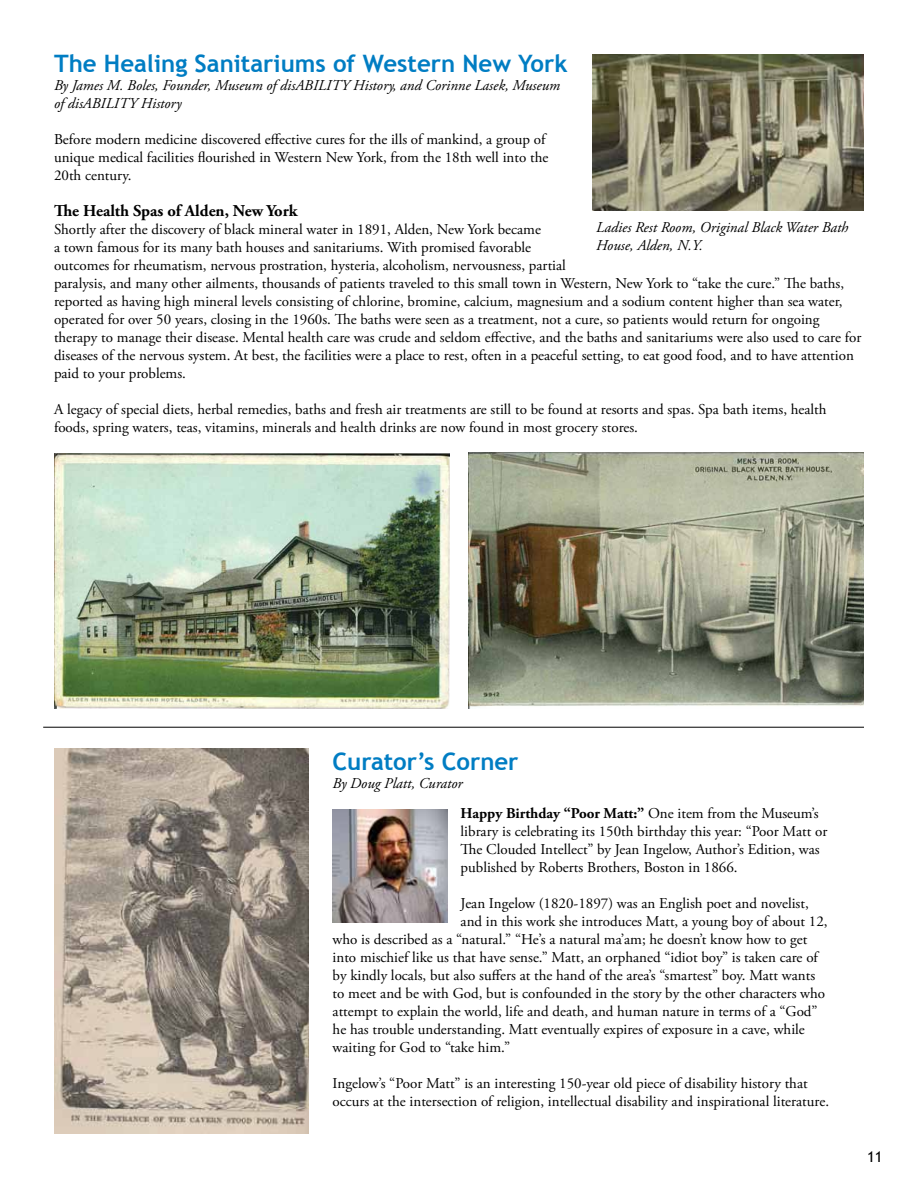
<style>
.page{position:relative;width:918px;height:1188px;background:#fff}
.page>*{position:absolute;margin:0;border:0;box-sizing:border-box;transform-origin:0 0}
.t1{font:700 24px "Trebuchet MS";color:#007dc3}
.t2{font:700 16.5px "Adobe Garamond Pro";color:#000}
.t3{font:15px/18px "Adobe Garamond Pro";color:#000}
.t4{font:italic 15px/18px "Adobe Garamond Pro";color:#000}
.t5{font:15px "Trebuchet MS";color:#000}
.s1{font-weight:700}
</style>
<div class="page">
<img style="left:54px;top:454px;width:396px;height:255px">
<img style="left:469px;top:453px;width:395px;height:256px">
<img style="left:333px;top:809px;width:114px;height:114px">
<img style="left:54px;top:748px;width:254px;height:386px">
<img style="left:592px;top:54px;width:272px;height:156px">
<hr style="left:43px;top:727px;width:821px;height:1px;background:#000">
<h1 class="t1" style="left:54px;top:48px;width:515px">The Healing Sanitariums of Western New York</h1>
<p class="t4" style="left:54px;top:76px;width:508px">By James M. Boles, Founder, Museum of disABILITY History, and Corinne Lasek, Museum of disABILITY History</p>
<p class="t3" style="left:54px;top:130px;width:496px">Before modern medicine discovered effective cures for the ills of mankind, a group of unique medical facilities flourished in Western New York, from the 18th well into the<br>20th century.</p>
<p class="t2" style="left:54px;top:201px;width:245px">The Health Spas of Alden, New York</p>
<p class="t3" style="left:54px;top:220px;width:809px">Shortly after the discovery of black mineral water in 1891, Alden, New York became<br>a town famous for its many bath houses and sanitariums. With promised favorable<br>outcomes for rheumatism, nervous prostration, hysteria, alcoholism, nervousness, partial<br>paralysis, and many other ailments, thousands of patients traveled to this small town in Western, New York to “take the cure.” The baths, reported as having high mineral levels consisting of chlorine, bromine, calcium, magnesium and a sodium content higher than sea water, operated for over 50 years, closing in the 1960s. The baths were seen as a treatment, not a cure, so patients would return for ongoing therapy to manage their disease. Mental health care was crude and seldom effective, and the baths and sanitariums were also used to care for diseases of the nervous system. At best, the facilities were a place to rest, often in a peaceful setting, to eat good food, and to have attention paid to your problems.</p>
<p class="t3" style="left:54px;top:400px;width:774px">A legacy of special diets, herbal remedies, baths and fresh air treatments are still to be found at resorts and spas. Spa bath items, health foods, spring waters, teas, vitamins, minerals and health drinks are now found in most grocery stores.</p>
<p class="t4" style="left:596px;top:219px;width:254px">Ladies Rest Room, Original Black Water Bath<br>House, Alden, N.Y.</p>
<h1 class="t1" style="left:333px;top:747px;width:187px">Curator’s Corner</h1>
<p class="t4" style="left:333px;top:775px;width:131px">By Doug Platt, Curator</p>
<p class="t3" style="left:461px;top:805px;width:368px"><span class="s1">Happy Birthday “Poor Matt:”</span> One item from the Museum’s library is celebrating its 150th birthday this year: “Poor Matt or The Clouded Intellect” by Jean Ingelow, Author’s Edition, was published by Roberts Brothers, Boston in 1866.</p>
<p class="t3" style="left:461px;top:895px;width:350px">Jean Ingelow (1820-1897) was an English poet and novelist,</p>
<p class="t3" style="left:461px;top:913px;width:369px">and in this work she introduces Matt, a young boy of about 12,</p>
<p class="t3" style="left:333px;top:931px;width:476px">who is described as a “natural.” “He’s a natural ma’am; he doesn’t know how to get</p>
<p class="t3" style="left:333px;top:949px;width:487px">into mischief like us that have sense.” Matt, an orphaned “idiot boy” is taken care of</p>
<p class="t3" style="left:333px;top:967px;width:484px">by kindly locals, but also suffers at the hand of the area’s “smartest” boy. Matt wants</p>
<p class="t3" style="left:333px;top:985px;width:494px">to meet and be with God, but is confounded in the story by the other characters who</p>
<p class="t3" style="left:333px;top:1003px;width:486px">attempt to explain the world, life and death, and human nature in terms of a “God”</p>
<p class="t3" style="left:333px;top:1021px;width:474px">he has trouble understanding. Matt eventually expires of exposure in a cave, while</p>
<p class="t3" style="left:333px;top:1039px;width:179px">waiting for God to “take him.”</p>
<p class="t3" style="left:333px;top:1075px;width:498px">Ingelow’s “Poor Matt” is an interesting 150-year old piece of disability history that occurs at the intersection of religion, intellectual disability and inspirational literature.</p>
<p class="t5" style="left:867px;top:1148px;width:17px">11</p>
</div>
